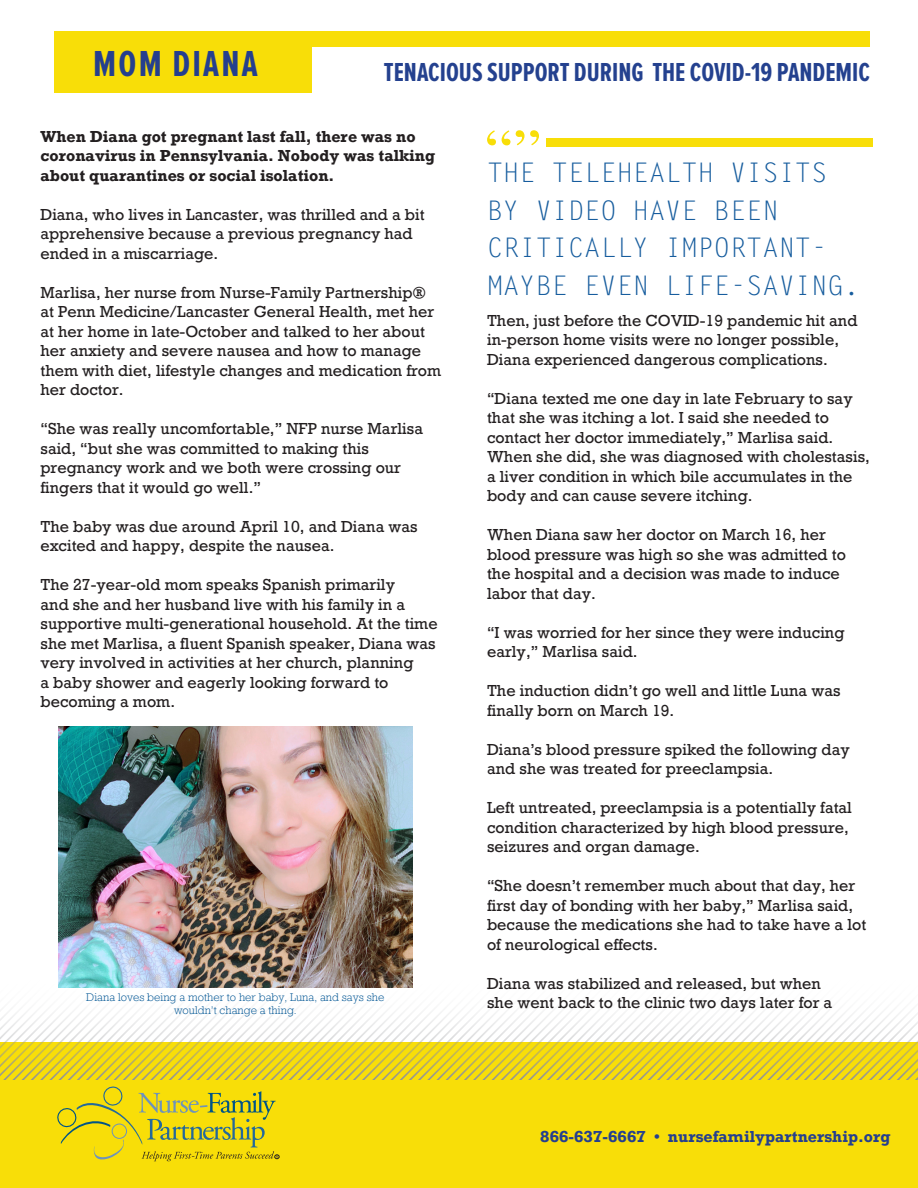
<style>
.page{position:relative;width:918px;height:1188px;background:#fff}
.page>*{position:absolute;margin:0;border:0;box-sizing:border-box;transform-origin:0 0}
.t1{font:700 37.5px "Proxima Nova Ex Cn";letter-spacing:.06em;color:#253f8e}
.t2{font:27px/37.5px "Letter Gothic Std";color:#175d9e}
.t3{font:700 27px "Proxima Nova Ex Cn";color:#24418f}
.t4{font:15px/19.5px "Rockwell Nova";color:#231f20}
.t5{font:700 15px/19.5px "Rockwell Nova";color:#231f20}
.t6{font:700 15px "Rockwell Nova";color:#253f8e}
.body_copy_1{font:300 10.5px/13.5px "Rockwell Nova";color:#005594;text-align:center}
</style>
<div class="page">
<div style="left:0;top:1042px;width:918px;height:146px;background:#f8de08"></div>
<svg style="left:57px;top:1086px;width:222px;height:75px"></svg>
<div style="left:54px;top:31px;width:816px;height:15px;background:#f8de08"></div>
<div style="left:54px;top:46px;width:258px;height:47px;background:#f8de08"></div>
<svg style="left:0;top:973px;width:203px;height:106px"></svg>
<svg style="left:221px;top:973px;width:286px;height:106px"></svg>
<svg style="left:507px;top:1011px;width:411px;height:68px"></svg>
<div style="left:546px;top:138px;width:326px;height:8px;background:#f8de08"></div>
<svg style="left:487px;top:130px;width:52px;height:15px"></svg>
<img style="left:59px;top:726px;width:353px;height:261px">
<p class="t1" style="left:93px;top:46px;width:166px">MOM DIANA</p>
<p class="t3" style="left:384px;top:60px;width:488px">TENACIOUS SUPPORT DURING THE COVID-19 PANDEMIC</p>
<p class="t5" style="left:40px;top:126px;width:396px">When Diana got pregnant last fall, there was no coronavirus in Pennsylvania. Nobody was talking about quarantines or social isolation.</p>
<p class="t4" style="left:40px;top:205px;width:386px">Diana, who lives in Lancaster, was thrilled and a bit apprehensive because a previous pregnancy had ended in a miscarriage.</p>
<p class="t4" style="left:40px;top:283px;width:402px">Marlisa, her nurse from Nurse-Family Partnership® at Penn Medicine/Lancaster General Health, met her at her home in late-October and talked to her about her anxiety and severe nausea and how to manage them with diet, lifestyle changes and medication from her doctor.</p>
<p class="t4" style="left:40px;top:419px;width:384px">“She was really uncomfortable,” NFP nurse Marlisa said, “but she was committed to making this pregnancy work and we both were crossing our fingers that it would go well.”</p>
<p class="t4" style="left:40px;top:517px;width:379px">The baby was due around April 10, and Diana was excited and happy, despite the nausea.</p>
<p class="t4" style="left:40px;top:575px;width:399px">The 27-year-old mom speaks Spanish primarily<br>and she and her husband live with his family in a supportive multi-generational household. At the time she met Marlisa, a fluent Spanish speaker, Diana was very involved in activities at her church, planning<br>a baby shower and eagerly looking forward to becoming a mom.</p>
<p class="body_copy_1" style="left:86px;top:990px;width:300px">Diana loves being a mother to her baby, Luna, and says she wouldn’t change a thing.</p>
<p class="t2" style="left:487px;top:155px;width:374px">THE TELEHEALTH VISITS<br>BY VIDEO HAVE BEEN<br>CRITICALLY IMPORTANT-<br>MAYBE EVEN LIFE-SAVING.</p>
<p class="t4" style="left:487px;top:311px;width:372px">Then, just before the COVID-19 pandemic hit and in-person home visits were no longer possible,<br>Diana experienced dangerous complications.</p>
<p class="t4" style="left:487px;top:389px;width:384px">“Diana texted me one day in late February to say that she was itching a lot. I said she needed to contact her doctor immediately,” Marlisa said.<br>When she did, she was diagnosed with cholestasis, a liver condition in which bile accumulates in the body and can cause severe itching.</p>
<p class="t4" style="left:487px;top:525px;width:360px">When Diana saw her doctor on March 16, her blood pressure was high so she was admitted to the hospital and a decision was made to induce labor that day.</p>
<p class="t4" style="left:487px;top:623px;width:359px">“I was worried for her since they were inducing early,” Marlisa said.</p>
<p class="t4" style="left:487px;top:681px;width:355px">The induction didn’t go well and little Luna was finally born on March 19.</p>
<p class="t4" style="left:487px;top:740px;width:364px">Diana’s blood pressure spiked the following day and she was treated for preeclampsia.</p>
<p class="t4" style="left:487px;top:798px;width:367px">Left untreated, preeclampsia is a potentially fatal condition characterized by high blood pressure, seizures and organ damage.</p>
<p class="t4" style="left:487px;top:876px;width:381px">“She doesn’t remember much about that day, her first day of bonding with her baby,” Marlisa said, because the medications she had to take have a lot of neurological effects.</p>
<p class="t4" style="left:487px;top:974px;width:347px">Diana was stabilized and released, but when she went back to the clinic two days later for a</p>
<p class="t6" style="left:540px;top:1127px;width:352px">866-637-6667 • nursefamilypartnership.org</p>
</div>
